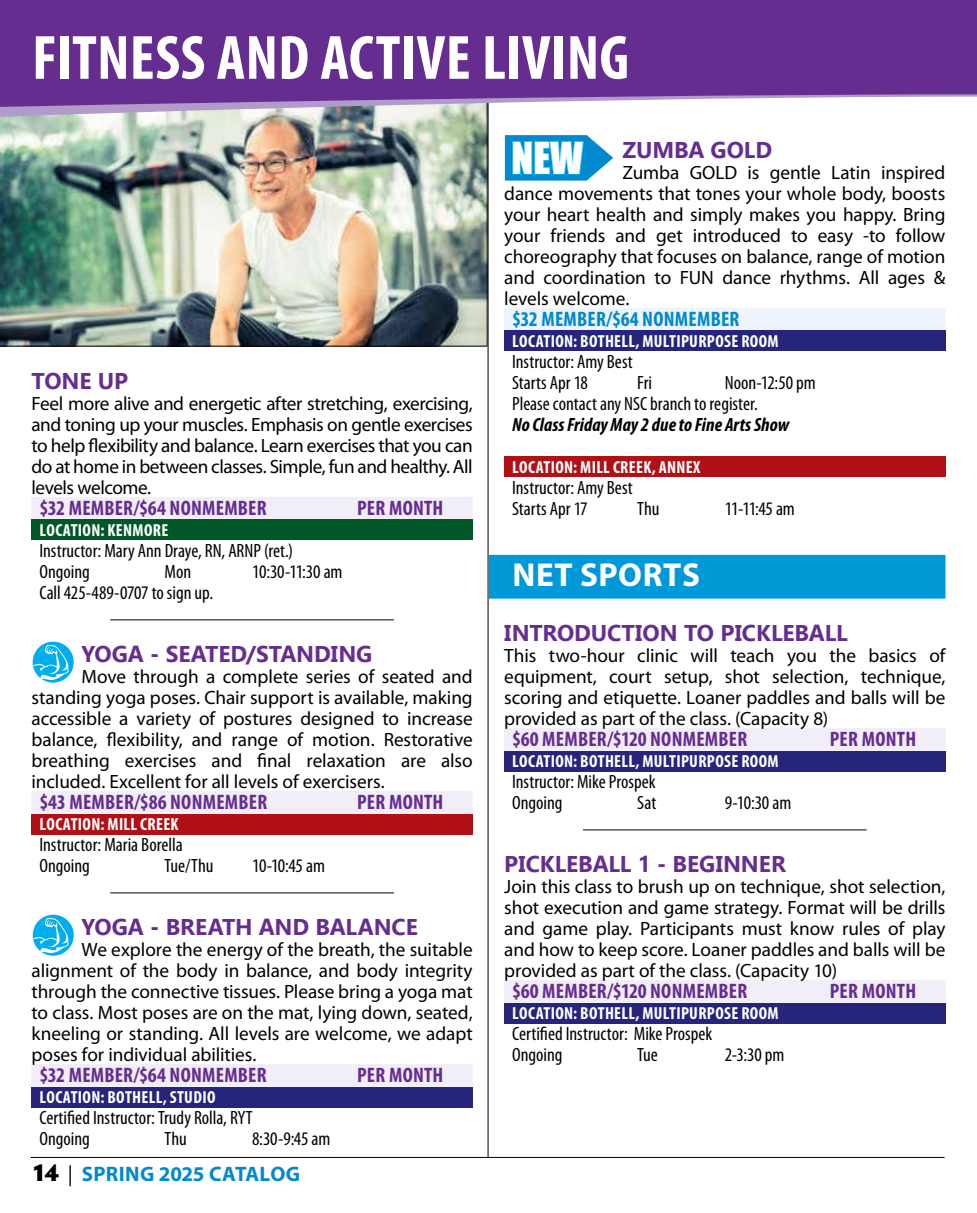
<style>
.page{position:relative;width:977px;height:1213px;background:#fff}
.page>*{position:absolute;margin:0;border:0;box-sizing:border-box;transform-origin:0 0}
.t1{font:700 condensed 63px "Myriad Pro";letter-spacing:.005em;color:#fff}
.t2{font:40.43px "Impact";color:#fff}
.t3{font:700 33.25px "Myriad Pro";letter-spacing:.02em;color:#fff}
.t4{font:700 22.75px "Ebrima";letter-spacing:-.005em;color:#662d91}
.t5{font:700 condensed 21px "Myriad Pro";letter-spacing:.01em;color:#662d91}
.t6{font:700 condensed 21px "Myriad Pro";letter-spacing:.01em;color:#0089cf}
.t7{font:700 21px "Myriad Pro";letter-spacing:.01em;color:#0089cf}
.t8{font:19.25px/21px "Myriad Pro";letter-spacing:-.005em;color:#000;text-align:justify}
.t9{font:condensed 19.25px/21px "Myriad Pro";color:#000}
.t10{font:italic 700 condensed 19.25px "Myriad Pro";color:#000}
.t11{font:700 condensed 17.5px "Myriad Pro";letter-spacing:.02em;color:#fff}
.s1{font-family:"Hypatia Sans Pro";font-weight:900;font-size:24.5px;color:#000}
.s2{font-weight:400;color:#000}
</style>
<div class="page">
<hr style="left:31px;top:1157px;width:913px;height:1px;background:#000">
<hr style="left:487px;top:19px;width:1px;height:1138px;background:#000">
<div style="left:32px;top:497px;width:440px;height:23px;background:#f1eef7"></div>
<div style="left:32px;top:520px;width:440px;height:20px;background:#005826"></div>
<hr style="left:110px;top:619px;width:284px;height:1px;background:#000">
<div style="left:32px;top:791px;width:440px;height:23px;background:#f1eef7"></div>
<div style="left:32px;top:814px;width:440px;height:20px;background:#b11116"></div>
<hr style="left:110px;top:892px;width:284px;height:1px;background:#000">
<div style="left:32px;top:1064px;width:440px;height:23px;background:#f1eef7"></div>
<div style="left:32px;top:1087px;width:440px;height:20px;background:#26247b"></div>
<svg style="left:33px;top:641px;width:41px;height:42px"></svg>
<svg style="left:32px;top:645px;width:37px;height:35px"></svg>
<svg style="left:33px;top:914px;width:41px;height:42px"></svg>
<svg style="left:32px;top:918px;width:37px;height:35px"></svg>
<div style="left:504px;top:308px;width:441px;height:23px;background:#eef4fb"></div>
<div style="left:504px;top:331px;width:441px;height:20px;background:#26247b"></div>
<div style="left:504px;top:457px;width:441px;height:20px;background:#b11116"></div>
<div style="left:489px;top:555px;width:456px;height:43px;background:#0099d7"></div>
<div style="left:504px;top:728px;width:441px;height:23px;background:#f1eef7"></div>
<div style="left:504px;top:751px;width:441px;height:20px;background:#26247b"></div>
<hr style="left:583px;top:829px;width:283px;height:1px;background:#000">
<div style="left:504px;top:980px;width:441px;height:23px;background:#f1eef7"></div>
<div style="left:504px;top:1003px;width:441px;height:20px;background:#26247b"></div>
<svg style="left:505px;top:135px;width:108px;height:46px;background:#219dda"></svg>
<img style="left:0;top:120px;width:487px;height:226px">
<img style="left:0;top:109px;width:489px;height:11px">
<svg style="left:0;top:0;width:976px;height:109px;background:#703c98"></svg>
<h1 class="t1" style="left:32px;top:18px;width:598px">FITNESS AND ACTIVE LIVING</h1>
<p class="t4" style="left:32px;top:362px;width:98px">TONE UP</p>
<p class="t8" style="left:32px;top:392px;width:443px">Feel more alive and energetic after stretching, exercising, and toning up your muscles. Emphasis on gentle exercises to help flexibility and balance. Learn exercises that you can do at home in between classes. Simple, fun and healthy. All levels welcome.</p>
<p class="t5" style="left:39px;top:494px;width:229px">$32 MEMBER/$64 NONMEMBER</p>
<p class="t5" style="left:357px;top:494px;width:88px">PER MONTH</p>
<p class="t11" style="left:40px;top:519px;width:130px">LOCATION: KENMORE</p>
<p class="t9" style="left:39px;top:539px;width:255px">Instructor: Mary Ann Draye, RN, ARNP (ret.)<br>Ongoing</p>
<p class="t9" style="left:164px;top:560px;width:28px">Mon</p>
<p class="t9" style="left:252px;top:560px;width:92px">10:30-11:30 am</p>
<p class="t9" style="left:39px;top:581px;width:175px">Call 425-489-0707 to sign up.</p>
<p class="t4" style="left:82px;top:635px;width:292px">YOGA - SEATED/STANDING</p>
<p class="t8" style="left:31px;top:665px;width:443px;text-indent:50px">Move through a complete series of seated and standing yoga poses. Chair support is available, making accessible a variety of postures designed to increase balance, flexibility, and range of motion. Restorative breathing exercises and final relaxation are also included. Excellent for all levels of exercisers.</p>
<p class="t5" style="left:39px;top:788px;width:229px">$43 MEMBER/$86 NONMEMBER</p>
<p class="t5" style="left:357px;top:788px;width:88px">PER MONTH</p>
<p class="t11" style="left:40px;top:813px;width:141px">LOCATION: MILL CREEK</p>
<p class="t9" style="left:39px;top:833px;width:145px">Instructor: Maria Borella<br>Ongoing</p>
<p class="t9" style="left:164px;top:854px;width:50px">Tue/Thu</p>
<p class="t9" style="left:252px;top:854px;width:74px">10-10:45 am</p>
<p class="t4" style="left:82px;top:908px;width:338px">YOGA - BREATH AND BALANCE</p>
<p class="t8" style="left:31px;top:938px;width:443px;text-indent:50px">We explore the energy of the breath, the suitable alignment of the body in balance, and body integrity through the connective tissues. Please bring a yoga mat to class. Most poses are on the mat, lying down, seated, kneeling or standing. All levels are welcome, we adapt poses for individual abilities.</p>
<p class="t5" style="left:39px;top:1061px;width:229px">$32 MEMBER/$64 NONMEMBER</p>
<p class="t5" style="left:357px;top:1061px;width:88px">PER MONTH</p>
<p class="t11" style="left:40px;top:1086px;width:177px">LOCATION: BOTHELL, STUDIO</p>
<p class="t9" style="left:39px;top:1106px;width:215px">Certified Instructor: Trudy Rolla, RYT<br>Ongoing</p>
<p class="t9" style="left:164px;top:1127px;width:24px">Thu</p>
<p class="t9" style="left:252px;top:1127px;width:80px">8:30-9:45 am</p>
<p class="t7" style="left:32px;top:1160px;width:270px"><span class="s1">14</span> <span class="s2">|</span> SPRING 2025 CATALOG</p>
<p class="t4" style="left:622px;top:131px;width:151px">ZUMBA GOLD</p>
<p class="t8" style="left:504px;top:161px;width:443px;text-indent:118px">Zumba GOLD is gentle Latin inspired dance movements that tones your whole body, boosts your heart health and simply makes you happy. Bring your friends and get introduced to easy -to follow choreography that focuses on balance, range of motion and coordination to FUN dance rhythms. All ages &amp; levels welcome.</p>
<p class="t6" style="left:512px;top:305px;width:229px">$32 MEMBER/$64 NONMEMBER</p>
<p class="t11" style="left:512px;top:330px;width:268px">LOCATION: BOTHELL, MULTIPURPOSE ROOM</p>
<p class="t9" style="left:512px;top:350px;width:122px">Instructor: Amy Best<br>Starts Apr 18</p>
<h2 class="t2" style="left:511px;top:127px;width:73px">NEW</h2>
<p class="t9" style="left:512px;top:371px;width:305px;text-indent:213px">Noon-12:50 pm<br>Please contact any NSC branch to register.</p>
<p class="t10" style="left:512px;top:412px;width:279px">No Class Friday May 2 due to Fine Arts Show</p>
<p class="t11" style="left:512px;top:456px;width:190px">LOCATION: MILL CREEK, ANNEX</p>
<p class="t9" style="left:512px;top:476px;width:122px">Instructor: Amy Best<br>Starts Apr 17</p>
<p class="t9" style="left:637px;top:371px;width:16px">Fri</p>
<p class="t9" style="left:637px;top:497px;width:24px">Thu</p>
<p class="t9" style="left:724px;top:497px;width:72px">11-11:45 am</p>
<h3 class="t3" style="left:512px;top:553px;width:189px">NET SPORTS</h3>
<p class="t4" style="left:504px;top:614px;width:345px">INTRODUCTION TO PICKLEBALL</p>
<p class="t8" style="left:504px;top:644px;width:443px">This two-hour clinic will teach you the basics of equipment, court setup, shot selection, technique, scoring and etiquette. Loaner paddles and balls will be provided as part of the class. (Capacity 8)</p>
<p class="t5" style="left:512px;top:725px;width:237px">$60 MEMBER/$120 NONMEMBER</p>
<p class="t5" style="left:830px;top:725px;width:88px">PER MONTH</p>
<p class="t11" style="left:512px;top:750px;width:268px">LOCATION: BOTHELL, MULTIPURPOSE ROOM</p>
<p class="t9" style="left:512px;top:770px;width:145px">Instructor: Mike Prospek<br>Ongoing</p>
<p class="t9" style="left:637px;top:791px;width:20px">Sat</p>
<p class="t9" style="left:724px;top:791px;width:68px">9-10:30 am</p>
<p class="t4" style="left:504px;top:845px;width:283px">PICKLEBALL 1 - BEGINNER</p>
<p class="t8" style="left:504px;top:875px;width:443px">Join this class to brush up on technique, shot selection, shot execution and game strategy. Format will be drills and game play. Participants must know rules of play and how to keep score. Loaner paddles and balls will be provided as part of the class. (Capacity 10)</p>
<p class="t5" style="left:512px;top:977px;width:237px">$60 MEMBER/$120 NONMEMBER</p>
<p class="t5" style="left:830px;top:977px;width:88px">PER MONTH</p>
<p class="t11" style="left:512px;top:1002px;width:268px">LOCATION: BOTHELL, MULTIPURPOSE ROOM</p>
<p class="t9" style="left:512px;top:1022px;width:202px">Certified Instructor: Mike Prospek<br>Ongoing</p>
<p class="t9" style="left:637px;top:1043px;width:22px">Tue</p>
<p class="t9" style="left:724px;top:1043px;width:61px">2-3:30 pm</p>
</div>
